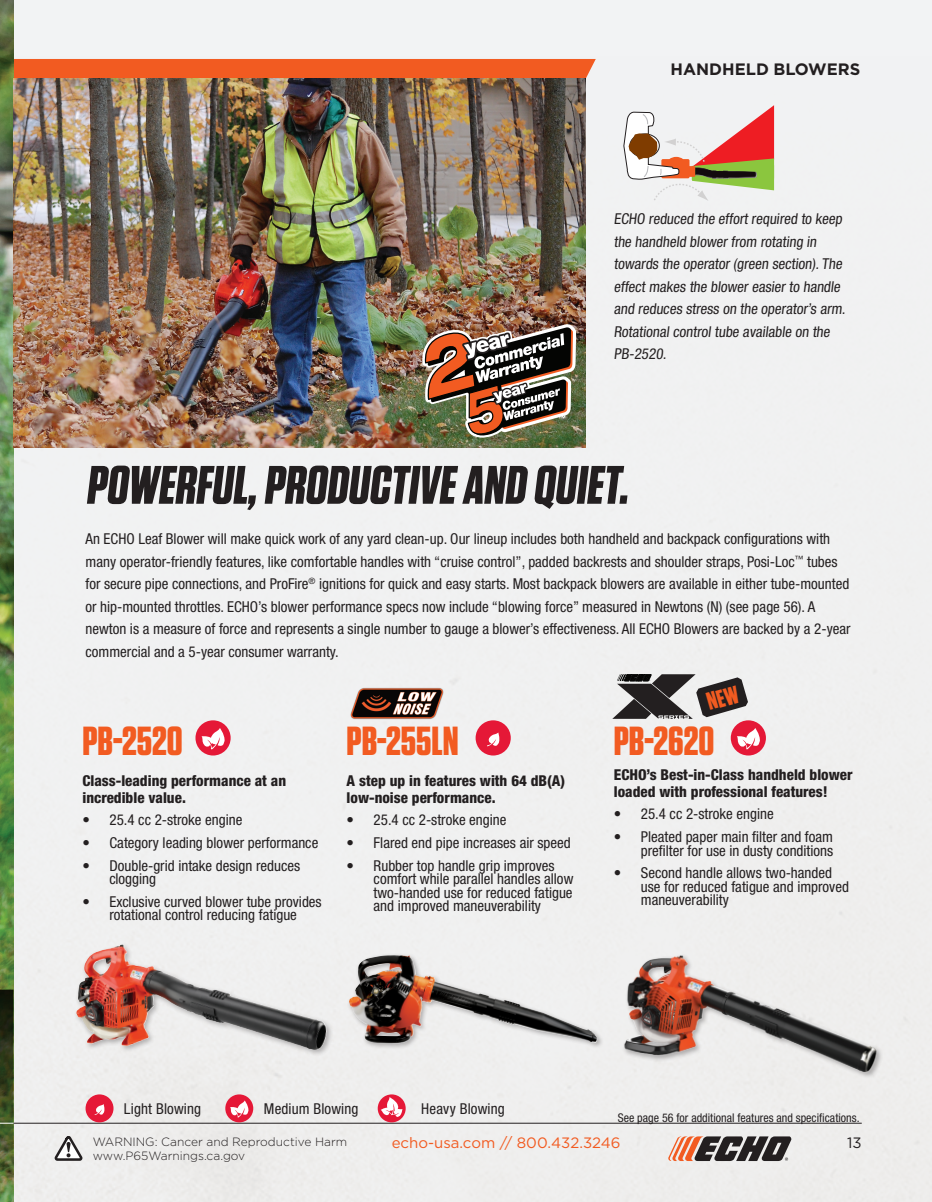
<style>
.page{position:relative;width:932px;height:1202px;background:#fff}
.page>*{position:absolute;margin:0;border:0;box-sizing:border-box;transform-origin:0 0}
.t1{font:700 54px "Tungsten";color:#231f20}
.t2{font:700 40.5px "Tungsten";color:#f25b21}
.t3{font:700 16.5px "Gotham";color:#231f20}
.Accessory_Title{font:condensed 15px/22.5px "Helvetica Neue";color:#231f20}
.t4{font:800 condensed 15px/16.5px "Helvetica Neue";color:#231f20}
.t5{font:15px "Gotham";color:#f25b21}
.t6{font:15px "Gotham";color:#231f20}
.t7{font:300 12px "Gotham";color:#231f20}
.t8{font:condensed 12px "Helvetica Neue";color:#231f20}
</style>
<div class="page">
<div style="left:13px;top:0;width:919px;height:1202px;background:#f0f1f1"></div>
<div style="left:13px;top:59px;width:582px;height:20px;background:#f25b21"></div>
<img style="left:0;top:0;width:13px;height:989px">
<svg style="left:0;top:989px;width:40px;height:213px"></svg>
<svg style="left:52px;top:1134px;width:33px;height:28px"></svg>
<svg style="left:668px;top:1136px;width:123px;height:25px;background:#7d6861"></svg>
<hr style="left:13px;top:1122px;width:848px;height:1px;background:#231f20">
<img style="left:14px;top:79px;width:572px;height:368px">
<img style="left:422px;top:324px;width:154px;height:113px">
<div style="left:74px;top:942px;width:260px;height:115px;background:#231f20;opacity:.32"></div>
<img style="left:76px;top:944px;width:73px;height:102px">
<div style="left:347px;top:952px;width:257px;height:98px;background:#231f20;opacity:.32"></div>
<img style="left:348px;top:955px;width:249px;height:88px">
<img style="left:612px;top:950px;width:275px;height:126px">
<svg style="left:623px;top:105px;width:151px;height:96px"></svg>
<img style="left:348px;top:687px;width:98px;height:33px">
<svg style="left:475px;top:720px;width:36px;height:35px"></svg>
<svg style="left:195px;top:720px;width:36px;height:35px"></svg>
<svg style="left:85px;top:1094px;width:28px;height:28px"></svg>
<svg style="left:225px;top:1094px;width:28px;height:28px"></svg>
<svg style="left:378px;top:1094px;width:27px;height:28px"></svg>
<svg style="left:612px;top:674px;width:154px;height:81px"></svg>
<p class="t3" style="left:670px;top:59px;width:191px">HANDHELD BLOWERS</p>
<p class="Accessory_Title" style="left:614px;top:207px;width:235px">ECHO reduced the effort required to keep the handheld blower from rotating in towards the operator (green section).The effect makes the blower easier to handle and reduces stress on the operator’s arm.<br>Rotational control tube available on the PB-2520.</p>
<p class="t1" style="left:86px;top:456px;width:551px">POWERFUL,PRODUCTIVE AND QUIET.</p>
<p class="Accessory_Title" style="left:86px;top:527px;width:766px">An ECHO Leaf Blower will make quick work of any yard clean-up. Our lineup includes both handheld and backpack configurations with many operator-friendly features, like comfortable handles with “cruise control”, padded backrests and shoulder straps, Posi-Loc<sup>™</sup> tubes for secure pipe connections, and ProFire<sup>®</sup> ignitions for quick and easy starts. Most backpack blowers are available in either tube-mounted or hip-mounted throttles. ECHO’s blower performance specs now include “blowing force” measured in Newtons (N) (see page 56). A newton is a measure of force and represents a single number to gauge a blower’s effectiveness. All ECHO Blowers are backed by a 2-year commercial and a 5-year consumer warranty.</p>
<p class="t2" style="left:82px;top:719px;width:102px">PB-2520</p>
<p class="t4" style="left:82px;top:772px;width:205px">Class-leading performance at an incredible value.</p>
<p class="Accessory_Title" style="left:82px;top:808px;width:161px">• 25.4 cc 2-stroke engine</p>
<p class="Accessory_Title" style="left:82px;top:831px;width:237px">• Category leading blower performance</p>
<p class="Accessory_Title" style="left:109px;top:858px;width:192px;line-height:13.5px;text-indent:-27px">• Double-grid intake design reduces clogging</p>
<p class="Accessory_Title" style="left:82px;top:894px;width:241px;line-height:13.5px;text-align:center">• Exclusive curved blower tube provides rotational control reducing fatigue</p>
<p class="t2" style="left:346px;top:719px;width:113px">PB-255LN</p>
<p class="t4" style="left:346px;top:772px;width:220px">A step up in features with 64 dB(A) low-noise performance.</p>
<p class="Accessory_Title" style="left:346px;top:808px;width:161px">• 25.4 cc 2-stroke engine</p>
<p class="Accessory_Title" style="left:346px;top:831px;width:226px">• Flared end pipe increases air speed</p>
<p class="Accessory_Title" style="left:373px;top:858px;width:201px;line-height:13.5px;text-indent:-27px">• Rubber top handle grip improves comfort while parallel handles allow two-handed use for reduced fatigue and improved maneuverability</p>
<p class="t2" style="left:614px;top:719px;width:102px">PB-2620</p>
<p class="t4" style="left:614px;top:766px;width:240px">ECHO’s Best-in-Class handheld blower loaded with professional features!</p>
<p class="Accessory_Title" style="left:614px;top:802px;width:161px">• 25.4 cc 2-stroke engine</p>
<p class="Accessory_Title" style="left:614px;top:829px;width:221px;line-height:13.5px;text-align:right">• Pleated paper main filter and foam prefilter for use in dusty conditions</p>
<p class="Accessory_Title" style="left:640px;top:865px;width:210px;line-height:13.5px;text-indent:-27px">• Second handle allows two-handed use for reduced fatigue and improved maneuverability</p>
<p class="Accessory_Title" style="left:124px;top:1097px;width:79px">Light Blowing</p>
<p class="Accessory_Title" style="left:264px;top:1097px;width:96px">Medium Blowing</p>
<p class="Accessory_Title" style="left:421px;top:1097px;width:85px">Heavy Blowing</p>
<p class="t8" style="left:617px;top:1110px;width:243px">See page 56 for additional features and specifications.</p>
<p class="t5" style="left:392px;top:1132px;width:230px">echo-usa.com // 800.432.3246</p>
<p class="t7" style="left:93px;top:1134px;width:256px">WARNING: Cancer and Reproductive Harm</p>
<p class="t6" style="left:847px;top:1132px;width:16px">13</p>
<p class="t7" style="left:93px;top:1148px;width:154px">www.P65Warnings.ca.gov</p>
</div>
